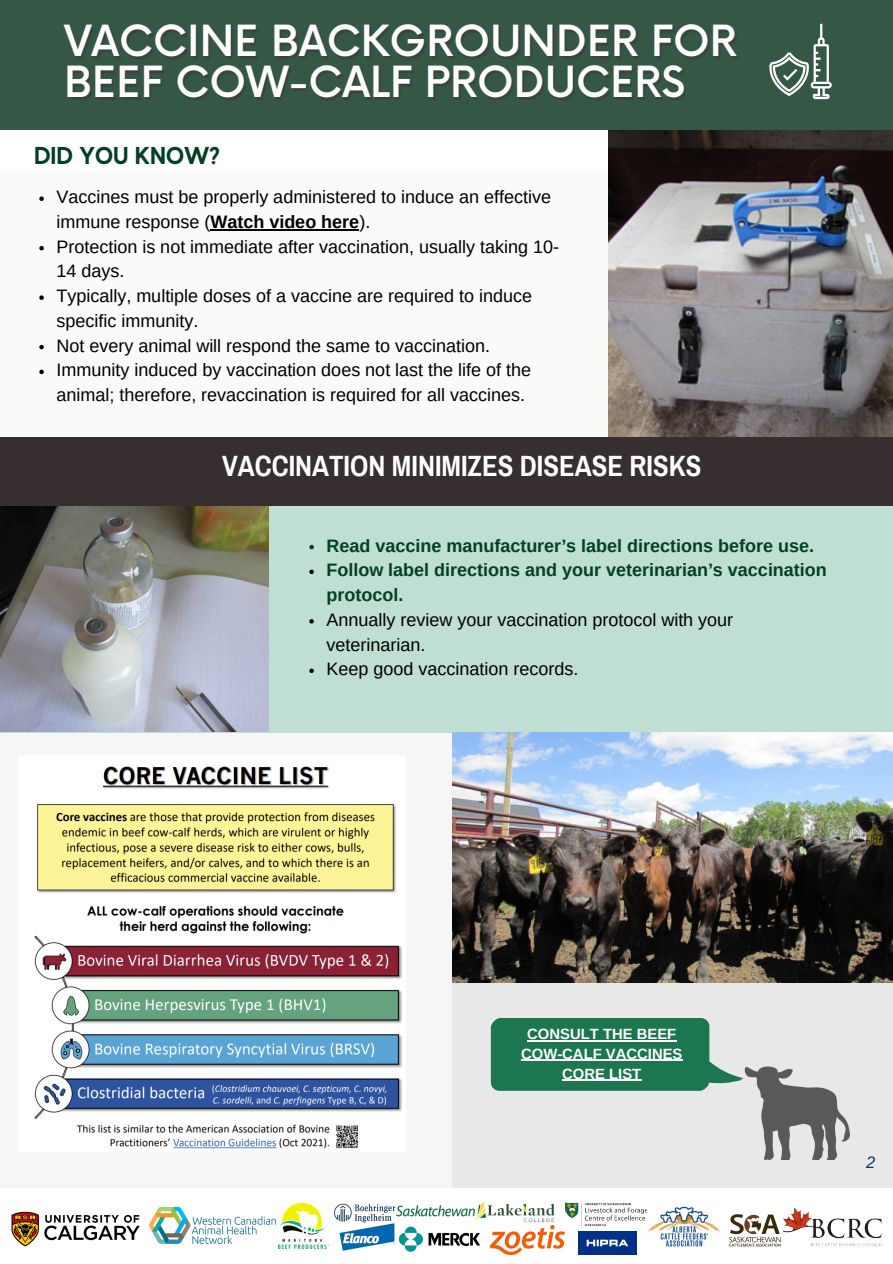
<style>
.page{position:relative;width:893px;height:1264px;background:#fff}
.page>*{position:absolute;margin:0;border:0;box-sizing:border-box;transform-origin:0 0}
.t1{font:500 41.85px/40.5px "Now";color:#fff}
.t2{font:700 28.65px "Archivo Narrow";color:#fff}
.t3{font:700 24.3px "MADE Evolve Sans";color:#034025}
.t4{font:18px/24.8px "Arimo";color:#000}
.t5{font:700 18px/24.8px "Arimo";color:#034025}
.t6{font:italic 16.5px "Arimo";color:#0b3664}
.t7{font:700 14.85px/20px "Arimo";color:#fff;text-align:center}
.s1{font-weight:700}
</style>
<div class="page">
<div style="left:0;top:656px;width:595px;height:531px;background:#f6f6f6"></div>
<div style="left:0;top:171px;width:629px;height:532px;background:#fafaf9"></div>
<img style="left:608px;top:129px;width:284px;height:308px">
<div style="left:0;top:0;width:892px;height:129px;background:#345746"></div>
<div style="left:452px;top:656px;width:440px;height:531px;background:#e8e8e8"></div>
<div style="left:0;top:494px;width:892px;height:238px;background:#bedfd1"></div>
<img style="left:0;top:505px;width:269px;height:227px">
<svg style="left:769px;top:24px;width:62px;height:75px"></svg>
<img style="left:777px;top:1207px;width:105px;height:40px">
<img style="left:397px;top:1205px;width:82px;height:15px">
<img style="left:490px;top:1231px;width:75px;height:22px">
<img style="left:11px;top:1211px;width:129px;height:36px">
<img style="left:149px;top:1207px;width:126px;height:36px">
<img style="left:279px;top:1203px;width:49px;height:45px">
<img style="left:334px;top:1203px;width:61px;height:20px">
<img style="left:339px;top:1223px;width:55px;height:27px">
<img style="left:398px;top:1226px;width:82px;height:26px">
<img style="left:479px;top:1201px;width:83px;height:32px">
<img style="left:578px;top:1231px;width:58px;height:23px">
<img style="left:566px;top:1202px;width:79px;height:24px">
<img style="left:645px;top:1206px;width:77px;height:41px">
<img style="left:728px;top:1214px;width:54px;height:32px">
<div style="left:0;top:437px;width:892px;height:68px;background:#372f2f"></div>
<img style="left:34px;top:766px;width:368px;height:383px">
<svg style="left:491px;top:1018px;width:247px;height:72px;background:#348361"></svg>
<img style="left:738px;top:1066px;width:111px;height:93px">
<img style="left:452px;top:732px;width:440px;height:250px">
<svg style="left:309px;top:545px;width:5px;height:4px"></svg>
<svg style="left:309px;top:569px;width:5px;height:5px"></svg>
<svg style="left:309px;top:619px;width:5px;height:4px"></svg>
<svg style="left:309px;top:668px;width:5px;height:5px"></svg>
<svg style="left:39px;top:196px;width:5px;height:5px"></svg>
<hr style="left:210px;top:229px;width:149px;height:1px;background:#000">
<svg style="left:39px;top:246px;width:5px;height:4px"></svg>
<svg style="left:39px;top:295px;width:5px;height:5px"></svg>
<svg style="left:39px;top:345px;width:5px;height:4px"></svg>
<svg style="left:39px;top:369px;width:5px;height:5px"></svg>
<hr style="left:527px;top:1039px;width:149px;height:2px;background:#fff">
<hr style="left:521px;top:1059px;width:161px;height:2px;background:#fff">
<hr style="left:562px;top:1079px;width:79px;height:1px;background:#fff">
<h1 class="t1" style="left:64px;top:24px;width:674px">VACCINE BACKGROUNDER FOR<br>BEEF COW-CALF PRODUCERS</h1>
<h3 class="t3" style="left:34px;top:141px;width:187px">DID YOU KNOW?</h3>
<p class="t4" style="left:56px;top:184px;width:504px">Vaccines must be properly administered to induce an effective immune response (<span class="s1">Watch video here</span>).<br>Protection is not immediate after vaccination, usually taking 10- 14 days.<br>Typically, multiple doses of a vaccine are required to induce specific immunity.<br>Not every animal will respond the same to vaccination.<br>Immunity induced by vaccination does not last the life of the animal; therefore, revaccination is required for all vaccines.</p>
<h2 class="t2" style="left:222px;top:451px;width:480px">VACCINATION MINIMIZES DISEASE RISKS</h2>
<p class="t5" style="left:326px;top:533px;width:502px">Read vaccine manufacturer’s label directions before use.<br>Follow label directions and your veterinarian’s vaccination protocol.</p>
<p class="t4" style="left:326px;top:607px;width:408px">Annually review your vaccination protocol with your veterinarian.<br>Keep good vaccination records.</p>
<p class="t7" style="left:521px;top:1023px;width:163px">CONSULT THE BEEF<br>COW-CALF VACCINES<br>CORE LIST</p>
<p class="t6" style="left:866px;top:1153px;width:11px">2</p>
</div>
